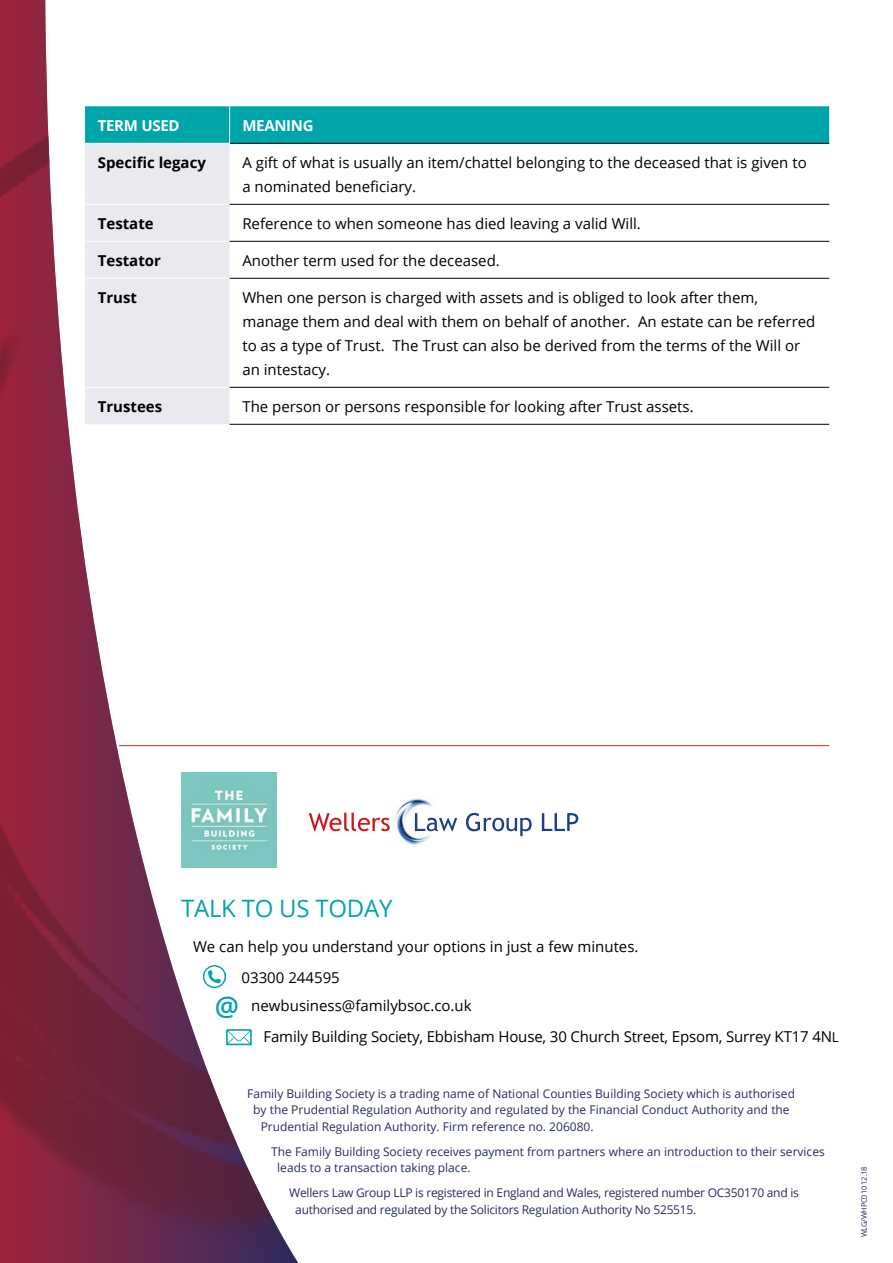
<style>
.page{position:relative;width:893px;height:1263px;background:#fff}
.page>*{position:absolute;margin:0;border:0;box-sizing:border-box;transform-origin:0 0}
.t1{font:24px "Open Sans";letter-spacing:-.01em;color:#00a5a9}
.t2{font:15px/24px "Open Sans";color:#000}
.t3{font:700 15px "Open Sans";color:#000}
.t4{font:700 15px "Open Sans";letter-spacing:-.02em;color:#fff}
.t5{font:12px/16.5px "Open Sans";color:#232f5d}
.t6{font:12px/16.5px "Open Sans";letter-spacing:-.02em;color:#232f5d}
.t7{font:7.5px "Open Sans";letter-spacing:-.03em;color:#232f5d}
.s1{font-weight:600;font-size:27px;color:#00a5a9}
.s2{font-size:13.5px}
</style>
<div class="page">
<img style="left:0;top:0;width:308px;height:1263px">
<img style="left:204px;top:965px;width:22px;height:23px">
<svg style="left:226px;top:1029px;width:26px;height:16px"></svg>
<svg style="left:85px;top:106px;width:744px;height:318px"></svg>
<hr style="left:229px;top:106px;width:1px;height:37px;background:#fff">
<hr style="left:230px;top:143px;width:599px;height:1px;background:#000">
<hr style="left:85px;top:204px;width:145px;height:1px;background:#fff">
<hr style="left:85px;top:241px;width:145px;height:1px;background:#fff">
<hr style="left:85px;top:278px;width:145px;height:1px;background:#fff">
<hr style="left:85px;top:387px;width:145px;height:1px;background:#fff">
<hr style="left:230px;top:204px;width:599px;height:1px;background:#000">
<hr style="left:230px;top:241px;width:599px;height:1px;background:#000">
<hr style="left:230px;top:278px;width:599px;height:1px;background:#000">
<hr style="left:230px;top:387px;width:599px;height:1px;background:#000">
<hr style="left:230px;top:424px;width:599px;height:1px;background:#000">
<hr style="left:85px;top:143px;width:145px;height:1px;background:#fff">
<img style="left:389px;top:798px;width:43px;height:47px">
<svg style="left:415px;top:813px;width:163px;height:23px"></svg>
<svg style="left:309px;top:813px;width:81px;height:18px"></svg>
<img style="left:182px;top:773px;width:94px;height:94px">
<hr style="left:119px;top:745px;width:710px;height:1px;background:#ce2930">
<p class="t4" style="left:98px;top:114px;width:83px">TERM USED</p>
<p class="t4" style="left:242px;top:114px;width:73px">MEANING</p>
<p class="t3" style="left:98px;top:151px;width:110px">Specific legacy</p>
<p class="t2" style="left:242px;top:150px;width:566px">A gift of what is usually an item/chattel belonging to the deceased that is given to a nominated beneficiary.</p>
<p class="t3" style="left:98px;top:212px;width:57px">Testate</p>
<p class="t2" style="left:242px;top:211px;width:400px">Reference to when someone has died leaving a valid Will.</p>
<p class="t3" style="left:98px;top:249px;width:65px">Testator</p>
<p class="t2" style="left:242px;top:248px;width:259px">Another term used for the deceased.</p>
<p class="t3" style="left:98px;top:286px;width:41px">Trust</p>
<p class="t2" style="left:242px;top:285px;width:575px">When one person is charged with assets and is obliged to look after them, manage them and deal with them on behalf of another. An estate can be referred to as a type of Trust. The Trust can also be derived from the terms of the Will or an intestacy.</p>
<p class="t3" style="left:98px;top:395px;width:66px">Trustees</p>
<p class="t2" style="left:242px;top:394px;width:453px">The person or persons responsible for looking after Trust assets.</p>
<h1 class="t1" style="left:181px;top:891px;width:213px">TALK TO US TODAY</h1>
<p class="t2" style="left:242px;top:931px;width:398px;line-height:31px;text-indent:-48px">We can help you understand your options in just a few minutes.<br>03300 244595</p>
<p class="t2" style="left:263px;top:990px;width:577px;line-height:31px;text-indent:-49px"><span class="s1">@</span> newbusiness@familybsoc.co.uk<br>Family Building Society, Ebbisham House, 30 Church Street, Epsom, Surrey KT17 4N<span class="s2">L</span></p>
<p class="t5" style="left:247px;top:1085px;width:549px">Family Building Society is a trading name of National Counties Building Society which is authorised</p>
<p class="t5" style="left:253px;top:1101px;width:538px">by the Prudential Regulation Authority and regulated by the Financial Conduct Authority and the</p>
<p class="t5" style="left:261px;top:1118px;width:334px">Prudential Regulation Authority. Firm reference no. 206080.</p>
<p class="t5" style="left:277px;top:1143px;width:549px;text-indent:-6px">The Family Building Society receives payment from partners where an introduction to their services leads to a transaction taking place.</p>
<p class="t6" style="left:295px;top:1184px;width:505px;text-indent:-6px">Wellers Law Group LLP is registered in England and Wales, registered number OC350170 and is authorised and regulated by the Solicitors Regulation Authority No 525515.</p>
<p class="t7" style="left:859px;top:1237px;width:73px;rotate:-90deg">WLG/WHPC010 12.18</p>
</div>
